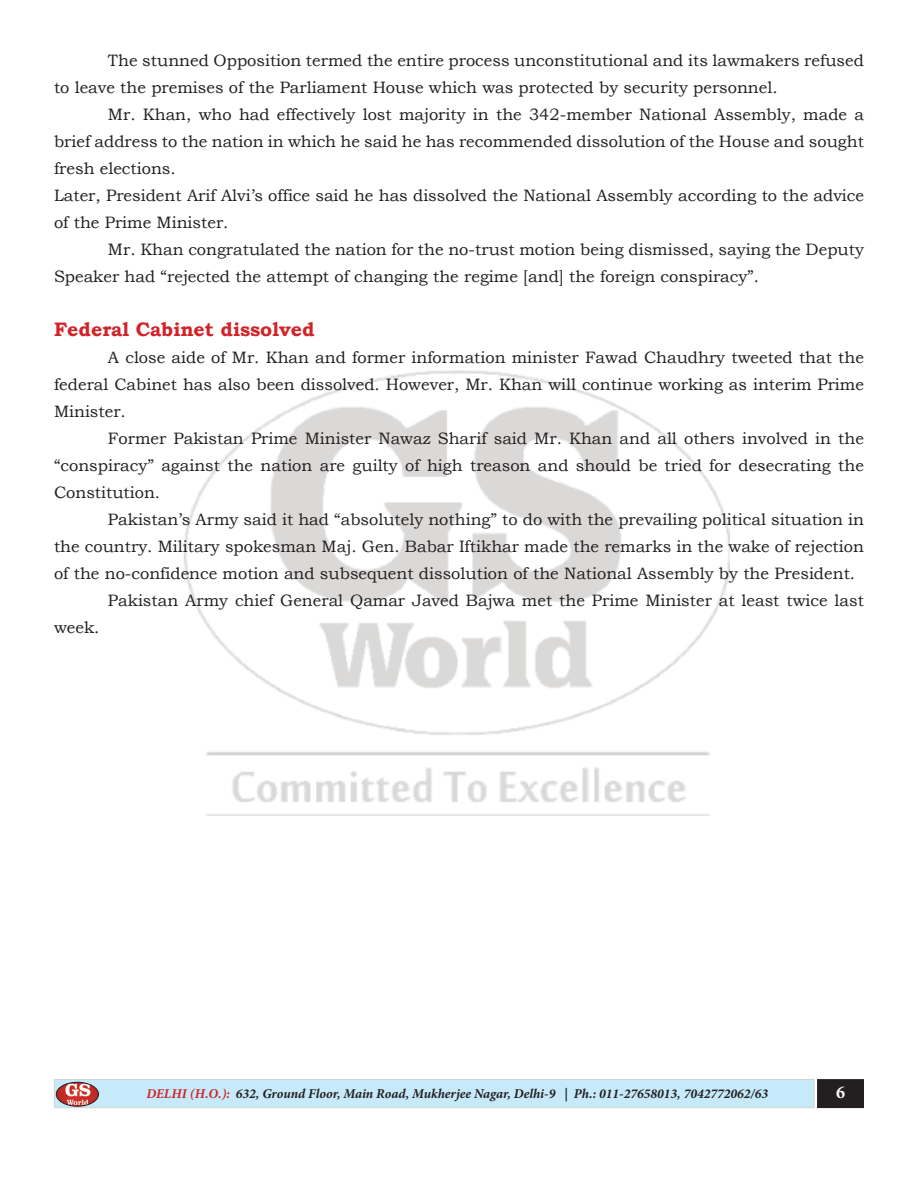
<style>
.page{position:relative;width:918px;height:1188px;background:#fff}
.page>*{position:absolute;margin:0;border:0;box-sizing:border-box;transform-origin:0 0}
.t1{font:700 19.5px "Bookman Old Style";color:#d1232a}
.t2{font:700 18px "Minion Pro";color:#fff}
.t3{font:16.5px/27px "Bookman Old Style";color:#231f20}
.t4{font:italic 700 13.5px "Minion Pro";color:#231f20}
.s1{color:#d1232a}
</style>
<div class="page">
<img style="left:184px;top:370px;width:545px;height:445px">
<div style="left:54px;top:1079px;width:760px;height:29px;background:#c6eafa;border:1px solid #d1d2d4"></div>
<div style="left:818px;top:1080px;width:45px;height:27px;background:#231f20"></div>
<div style="left:817px;top:1079px;width:47px;height:29px;border:2px solid #231f20"></div>
<img style="left:56px;top:1082px;width:43px;height:24px">
<div style="left:56px;top:1082px;width:43px;height:24px;border:1px solid #231f20;border-radius:50%"></div>
<p class="t3" style="left:54px;top:47px;width:811px;text-indent:54px">The stunned Opposition termed the entire process unconstitutional and its lawmakers refused to leave the premises of the Parliament House which was protected by security personnel.</p>
<p class="t3" style="left:54px;top:101px;width:812px;text-indent:54px">Mr. Khan, who had effectively lost majority in the 342-member National Assembly, made a brief address to the nation in which he said he has recommended dissolution of the House and sought fresh elections.<br>Later, President Arif Alvi’s office said he has dissolved the National Assembly according to the advice of the Prime Minister.</p>
<p class="t3" style="left:54px;top:236px;width:811px;text-indent:54px">Mr. Khan congratulated the nation for the no-trust motion being dismissed, saying the Deputy<br>Speaker had “rejected the attempt of changing the regime [and] the foreign conspiracy”.</p>
<p class="t1" style="left:54px;top:315px;width:262px">Federal Cabinet dissolved</p>
<p class="t3" style="left:54px;top:344px;width:812px;text-align:justify;text-indent:54px">A close aide of Mr. Khan and former information minister Fawad Chaudhry tweeted that the federal Cabinet has also been dissolved. However, Mr. Khan will continue working as interim Prime Minister.</p>
<p class="t3" style="left:54px;top:425px;width:812px;text-align:justify;text-indent:54px">Former Pakistan Prime Minister Nawaz Sharif said Mr. Khan and all others involved in the “conspiracy” against the nation are guilty of high treason and should be tried for desecrating the Constitution.</p>
<p class="t3" style="left:108px;top:506px;width:758px">Pakistan’s Army said it had “absolutely nothing” to do with the prevailing political situation in</p>
<p class="t3" style="left:54px;top:533px;width:812px">the country. Military spokesman Maj. Gen. Babar Iftikhar made the remarks in the wake of rejection</p>
<p class="t3" style="left:54px;top:560px;width:803px">of the no-confidence motion and subsequent dissolution of the National Assembly by the President.</p>
<p class="t3" style="left:108px;top:587px;width:758px">Pakistan Army chief General Qamar Javed Bajwa met the Prime Minister at least twice last</p>
<p class="t3" style="left:54px;top:614px;width:47px">week.</p>
<p class="t4" style="left:146px;top:1085px;width:623px"><span class="s1">DELHI (H.O.):</span> 632, Ground Floor, Main Road, Mukherjee Nagar, Delhi-9 | Ph.: 011-27658013, 7042772062/63</p>
<p class="t2" style="left:836px;top:1079px;width:10px">6</p>
</div>
